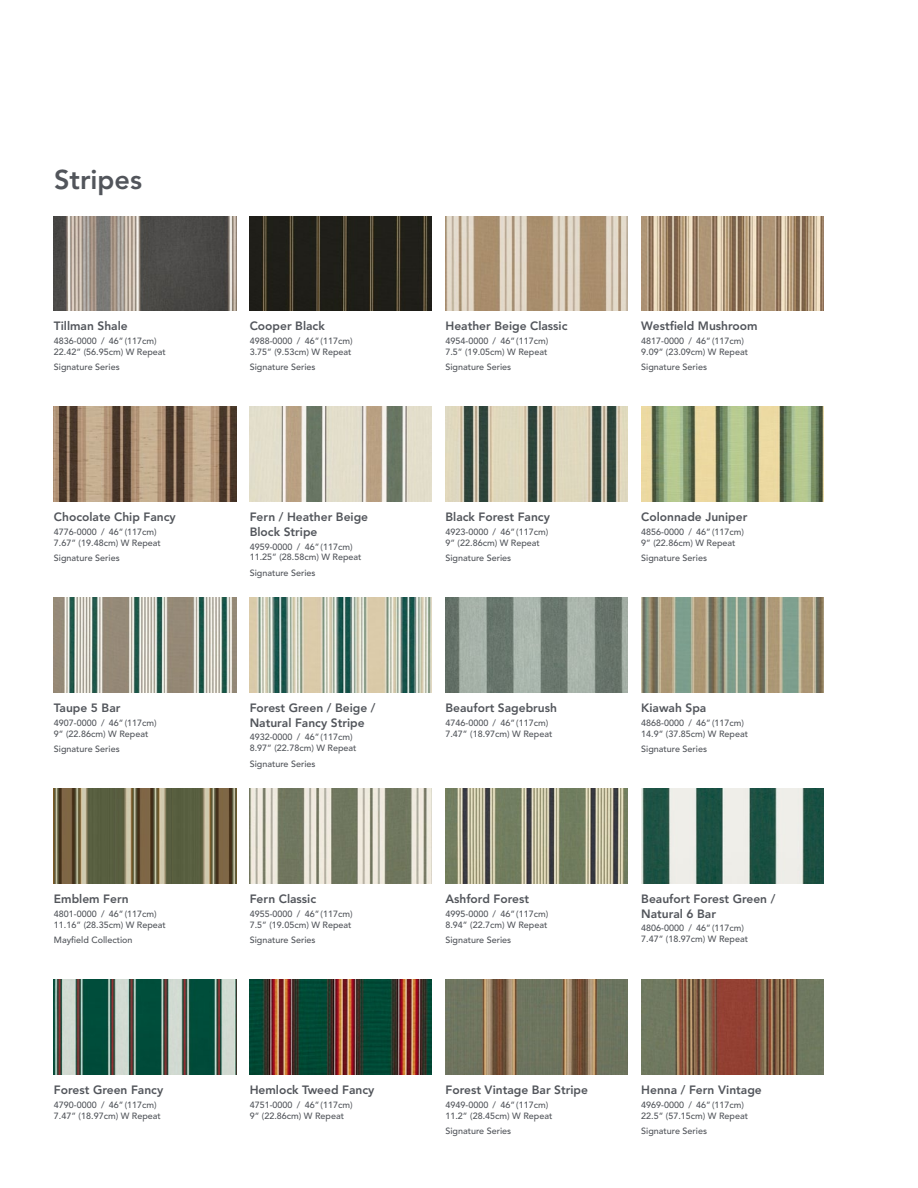
<style>
.page{position:relative;width:918px;height:1188px;background:#fff}
.page>*{position:absolute;margin:0;border:0;box-sizing:border-box;transform-origin:0 0}
.t1{font:800 27px "Avenir LT Std";color:#52555b}
.t2{font:800 12px/14.4px "Avenir LT Std";color:#52555b}
.t3{font:500 9px/10.8px "Avenir LT Std";color:#52555b}
</style>
<div class="page">
<img style="left:54px;top:216px;width:182px;height:94px">
<img style="left:250px;top:216px;width:182px;height:94px">
<img style="left:445px;top:216px;width:183px;height:94px">
<img style="left:641px;top:216px;width:182px;height:94px">
<img style="left:54px;top:407px;width:182px;height:94px">
<img style="left:250px;top:407px;width:182px;height:94px">
<img style="left:445px;top:407px;width:183px;height:94px">
<img style="left:641px;top:407px;width:182px;height:94px">
<img style="left:54px;top:598px;width:182px;height:94px">
<img style="left:250px;top:598px;width:182px;height:94px">
<img style="left:445px;top:598px;width:183px;height:94px">
<img style="left:641px;top:598px;width:182px;height:94px">
<img style="left:54px;top:789px;width:182px;height:94px">
<img style="left:250px;top:789px;width:182px;height:94px">
<img style="left:445px;top:789px;width:183px;height:94px">
<img style="left:641px;top:789px;width:182px;height:94px">
<img style="left:54px;top:980px;width:182px;height:94px">
<img style="left:250px;top:980px;width:182px;height:94px">
<img style="left:445px;top:980px;width:183px;height:94px">
<img style="left:641px;top:980px;width:182px;height:94px">
<h1 class="t1" style="left:54px;top:164px;width:90px">Stripes</h1>
<h2 class="t2" style="left:54px;top:319px;width:75px">Tillman Shale</h2>
<p class="t3" style="left:54px;top:336px;width:113px">4836-0000 / 46”(117cm)<br>22.42” (56.95cm) W Repeat</p>
<p class="t3" style="left:54px;top:362px;width:67px">Signature Series</p>
<h2 class="t2" style="left:54px;top:510px;width:123px">Chocolate Chip Fancy</h2>
<p class="t3" style="left:54px;top:527px;width:108px">4776-0000 / 46”(117cm)<br>7.67” (19.48cm) W Repeat</p>
<p class="t3" style="left:54px;top:553px;width:67px">Signature Series</p>
<h2 class="t2" style="left:54px;top:701px;width:68px">Taupe 5 Bar</h2>
<p class="t3" style="left:54px;top:718px;width:104px">4907-0000 / 46”(117cm)<br>9” (22.86cm) W Repeat</p>
<p class="t3" style="left:54px;top:744px;width:67px">Signature Series</p>
<h2 class="t2" style="left:54px;top:892px;width:76px">Emblem Fern</h2>
<p class="t3" style="left:54px;top:909px;width:113px">4801-0000 / 46”(117cm)<br>11.16” (28.35cm) W Repeat</p>
<p class="t3" style="left:54px;top:935px;width:80px">Mayfield Collection</p>
<h2 class="t2" style="left:54px;top:1083px;width:111px">Forest Green Fancy</h2>
<p class="t3" style="left:54px;top:1100px;width:108px">4790-0000 / 46”(117cm)<br>7.47” (18.97cm) W Repeat</p>
<h2 class="t2" style="left:250px;top:319px;width:77px">Cooper Black</h2>
<p class="t3" style="left:250px;top:336px;width:104px">4988-0000 / 46”(117cm)<br>3.75” (9.53cm) W Repeat</p>
<p class="t3" style="left:250px;top:362px;width:67px">Signature Series</p>
<h2 class="t2" style="left:250px;top:510px;width:120px">Fern / Heather Beige<br>Block Stripe</h2>
<p class="t3" style="left:250px;top:541px;width:113px">4959-0000 / 46”(117cm)<br>11.25” (28.58cm) W Repeat</p>
<p class="t3" style="left:250px;top:567px;width:67px">Signature Series</p>
<h2 class="t2" style="left:250px;top:701px;width:127px">Forest Green / Beige /<br>Natural Fancy Stripe</h2>
<p class="t3" style="left:250px;top:732px;width:108px">4932-0000 / 46”(117cm)<br>8.97” (22.78cm) W Repeat</p>
<p class="t3" style="left:250px;top:758px;width:67px">Signature Series</p>
<h2 class="t2" style="left:250px;top:892px;width:68px">Fern Classic</h2>
<p class="t3" style="left:250px;top:909px;width:104px">4955-0000 / 46”(117cm)<br>7.5” (19.05cm) W Repeat</p>
<p class="t3" style="left:250px;top:935px;width:67px">Signature Series</p>
<h2 class="t2" style="left:250px;top:1083px;width:126px">Hemlock Tweed Fancy</h2>
<p class="t3" style="left:250px;top:1100px;width:104px">4751-0000 / 46”(117cm)<br>9” (22.86cm) W Repeat</p>
<h2 class="t2" style="left:445px;top:319px;width:124px">Heather Beige Classic</h2>
<p class="t3" style="left:445px;top:336px;width:104px">4954-0000 / 46”(117cm)<br>7.5” (19.05cm) W Repeat</p>
<p class="t3" style="left:445px;top:362px;width:67px">Signature Series</p>
<h2 class="t2" style="left:641px;top:319px;width:118px">Westfield Mushroom</h2>
<p class="t3" style="left:641px;top:336px;width:108px">4817-0000 / 46”(117cm)<br>9.09” (23.09cm) W Repeat</p>
<p class="t3" style="left:641px;top:362px;width:67px">Signature Series</p>
<h2 class="t2" style="left:445px;top:510px;width:106px">Black Forest Fancy</h2>
<p class="t3" style="left:445px;top:527px;width:104px">4923-0000 / 46”(117cm)<br>9” (22.86cm) W Repeat</p>
<p class="t3" style="left:445px;top:553px;width:67px">Signature Series</p>
<h2 class="t2" style="left:445px;top:701px;width:113px">Beaufort Sagebrush</h2>
<p class="t3" style="left:445px;top:718px;width:108px">4746-0000 / 46”(117cm)<br>7.47” (18.97cm) W Repeat</p>
<h2 class="t2" style="left:445px;top:892px;width:85px">Ashford Forest</h2>
<p class="t3" style="left:445px;top:909px;width:104px">4995-0000 / 46”(117cm)<br>8.94” (22.7cm) W Repeat</p>
<p class="t3" style="left:445px;top:935px;width:67px">Signature Series</p>
<h2 class="t2" style="left:641px;top:510px;width:108px">Colonnade Juniper</h2>
<p class="t3" style="left:641px;top:527px;width:104px">4856-0000 / 46”(117cm)<br>9” (22.86cm) W Repeat</p>
<p class="t3" style="left:641px;top:553px;width:67px">Signature Series</p>
<h2 class="t2" style="left:641px;top:701px;width:67px">Kiawah Spa</h2>
<p class="t3" style="left:641px;top:718px;width:108px">4868-0000 / 46”(117cm)<br>14.9” (37.85cm) W Repeat</p>
<p class="t3" style="left:641px;top:744px;width:67px">Signature Series</p>
<h2 class="t2" style="left:641px;top:892px;width:136px">Beaufort Forest Green /<br>Natural 6 Bar</h2>
<p class="t3" style="left:641px;top:923px;width:108px">4806-0000 / 46”(117cm)<br>7.47” (18.97cm) W Repeat</p>
<h2 class="t2" style="left:445px;top:1083px;width:144px">Forest Vintage Bar Stripe</h2>
<p class="t3" style="left:445px;top:1100px;width:108px">4949-0000 / 46”(117cm)<br>11.2” (28.45cm) W Repeat</p>
<p class="t3" style="left:445px;top:1126px;width:67px">Signature Series</p>
<h2 class="t2" style="left:641px;top:1083px;width:122px">Henna / Fern Vintage</h2>
<p class="t3" style="left:641px;top:1100px;width:108px">4969-0000 / 46”(117cm)<br>22.5” (57.15cm) W Repeat</p>
<p class="t3" style="left:641px;top:1126px;width:67px">Signature Series</p>
</div>
